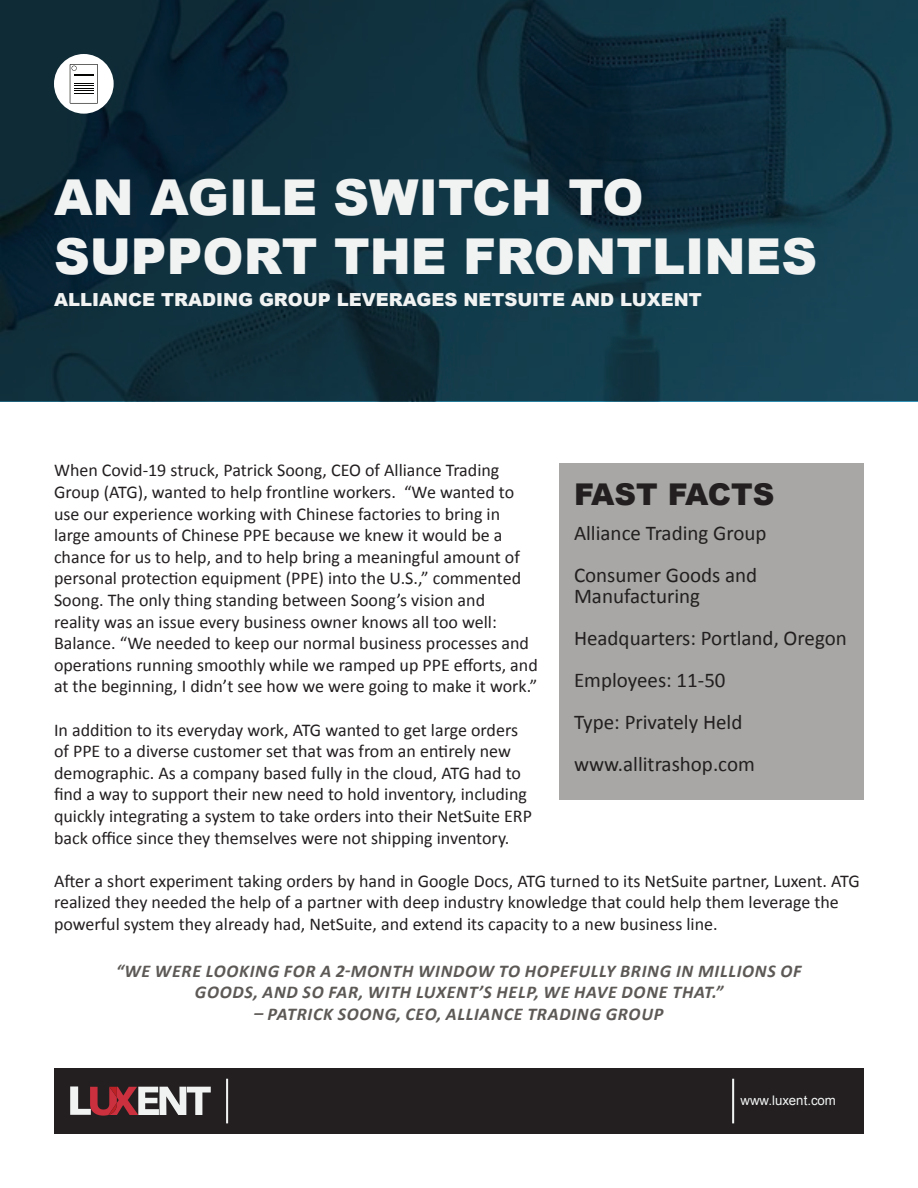
<style>
.page{position:relative;width:918px;height:1188px;background:#fff}
.page>*{position:absolute;margin:0;border:0;box-sizing:border-box;transform-origin:0 0}
.t1{font:900 49.5px/59.4px "Arial";color:#f1f3f3}
.t2{font:900 30px "Arial";color:#231f20}
.t3{font:21px/42px "Calibri";color:#231f20}
.t4{font:18px/21.6px "Calibri";color:#231f20}
.t5{font:italic 700 18px/21.6px "Calibri";letter-spacing:.04em;color:#5c5956;text-align:center}
.t6{font:900 18px "Arial";color:#f1f3f3}
.t7{font:13.2px "Arial";color:#f1f3f3}
</style>
<div class="page">
<svg style="left:0;top:0;width:918px;height:401px;background:#0f3140"></svg>
<div style="left:559px;top:463px;width:304px;height:336px;background:#a8a7a5"></div>
<div style="left:54px;top:1068px;width:810px;height:66px;background:#231f20"></div>
<hr style="left:732px;top:1079px;width:2px;height:44px;background:#f1f3f3">
<hr style="left:226px;top:1079px;width:2px;height:44px;background:#f1f3f3">
<svg style="left:70px;top:1086px;width:141px;height:30px"></svg>
<div style="left:54px;top:54px;width:60px;height:60px;background:#fff;border-radius:50%"></div>
<svg style="left:70px;top:64px;width:28px;height:40px"></svg>
<h1 class="t1" style="left:54px;top:166px;width:765px">AN AGILE SWITCH TO<br>SUPPORT THE FRONTLINES</h1>
<p class="t6" style="left:54px;top:287px;width:649px">ALLIANCE TRADING GROUP LEVERAGES NETSUITE AND LUXENT</p>
<p class="t4" style="left:54px;top:459px;width:485px">When Covid-19 struck, Patrick Soong, CEO of Alliance Trading Group (ATG), wanted to help frontline workers. “We wanted to use our experience working with Chinese factories to bring in large amounts of Chinese PPE because we knew it would be a chance for us to help, and to help bring a meaningful amount of personal protection equipment (PPE) into the U.S.,” commented Soong. The only thing standing between Soong’s vision and<br>reality was an issue every business owner knows all too well:<br>Balance. “We needed to keep our normal business processes and operations running smoothly while we ramped up PPE efforts, and at the beginning, I didn’t see how we were going to make it work.”</p>
<p class="t4" style="left:54px;top:718px;width:480px">In addition to its everyday work, ATG wanted to get large orders of PPE to a diverse customer set that was from an entirely new demographic. As a company based fully in the cloud, ATG had to find a way to support their new need to hold inventory, including quickly integrating a system to take orders into their NetSuite ERP back office since they themselves were not shipping inventory.</p>
<p class="t4" style="left:54px;top:870px;width:807px">After a short experiment taking orders by hand in Google Docs, ATG turned to its NetSuite partner, Luxent. ATG realized they needed the help of a partner with deep industry knowledge that could help them leverage the powerful system they already had, NetSuite, and extend its capacity to a new business line.</p>
<h2 class="t2" style="left:574px;top:472px;width:202px">FAST FACTS</h2>
<p class="t3" style="left:574px;top:511px;width:194px">Alliance Trading Group<br>Consumer Goods and</p>
<p class="t3" style="left:574px;top:574px;width:274px">Manufacturing<br>Headquarters: Portland, Oregon<br>Employees: 11-50<br>Type: Privately Held www.allitrashop.com</p>
<p class="t5" style="left:116px;top:959px;width:687px">“WE WERE LOOKING FOR A 2-MONTH WINDOW TO HOPEFULLY BRING IN MILLIONS OF<br>GOODS, AND SO FAR, WITH LUXENT’S HELP, WE HAVE DONE THAT.”</p>
<p class="t5" style="left:254px;top:1003px;width:411px">– PATRICK SOONG, CEO, ALLIANCE TRADING GROUP</p>
<p class="t7" style="left:740px;top:1091px;width:97px">www.luxent.com</p>
</div>
